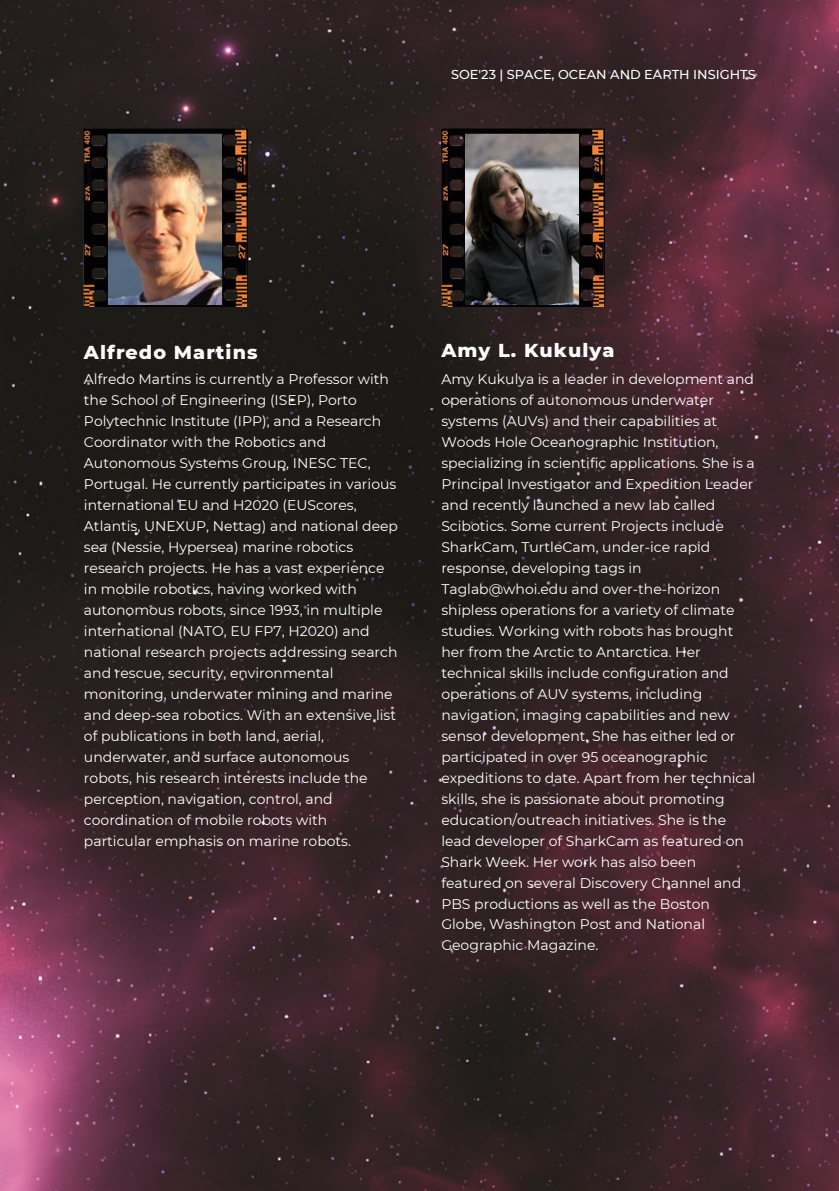
<style>
.page{position:relative;width:839px;height:1191px;background:#fff}
.page>*{position:absolute;margin:0;border:0;box-sizing:border-box;transform-origin:0 0}
.t1{font:800 19.2px "Montserrat";letter-spacing:.055em;color:#fff}
.t2{font:14px/21px "Montserrat";color:#fff}
.t3{font:500 12.8px "Montserrat";color:#fff}
</style>
<div class="page">
<img style="left:0;top:0;width:838px;height:1191px">
<img style="left:84px;top:129px;width:163px;height:178px">
<img style="left:108px;top:134px;width:113px;height:170px">
<img style="left:441px;top:129px;width:163px;height:178px">
<img style="left:465px;top:134px;width:113px;height:170px">
<p class="t3" style="left:451px;top:67px;width:306px">SOE'23 | SPACE, OCEAN AND EARTH INSIGHTS</p>
<p class="t1" style="left:84px;top:340px;width:175px">Alfredo Martins</p>
<p class="t1" style="left:441px;top:338px;width:175px">Amy L. Kukulya</p>
<p class="t2" style="left:84px;top:369px;width:315px">Alfredo Martins is currently a Professor with the School of Engineering (ISEP), Porto Polytechnic Institute (IPP), and a Research Coordinator with the Robotics and Autonomous Systems Group, INESC TEC, Portugal. He currently participates in various international EU and H2020 (EUScores, Atlantis, UNEXUP, Nettag) and national deep sea (Nessie, Hypersea) marine robotics research projects. He has a vast experience in mobile robotics, having worked with autonomous robots, since 1993, in multiple international (NATO, EU FP7, H2020) and national research projects addressing search and rescue, security, environmental monitoring, underwater mining and marine and deep-sea robotics. With an extensive list of publications in both land, aerial, underwater, and surface autonomous robots, his research interests include the perception, navigation, control, and coordination of mobile robots with particular emphasis on marine robots.</p>
<p class="t2" style="left:441px;top:369px;width:315px">Amy Kukulya is a leader in development and operations of autonomous underwater systems (AUVs) and their capabilities at Woods Hole Oceanographic Institution, specializing in scientific applications. She is a Principal Investigator and Expedition Leader and recently launched a new lab called Scibotics. Some current Projects include SharkCam, TurtleCam, under-ice rapid response, developing tags in Taglab@whoi.edu and over-the-horizon shipless operations for a variety of climate studies. Working with robots has brought her from the Arctic to Antarctica. Her technical skills include configuration and operations of AUV systems, including navigation, imaging capabilities and new sensor development. She has either led or participated in over 95 oceanographic expeditions to date. Apart from her technical skills, she is passionate about promoting education/outreach initiatives. She is the lead developer of SharkCam as featured on Shark Week. Her work has also been featured on several Discovery Channel and PBS productions as well as the Boston Globe, Washington Post and National Geographic Magazine.</p>
</div>
